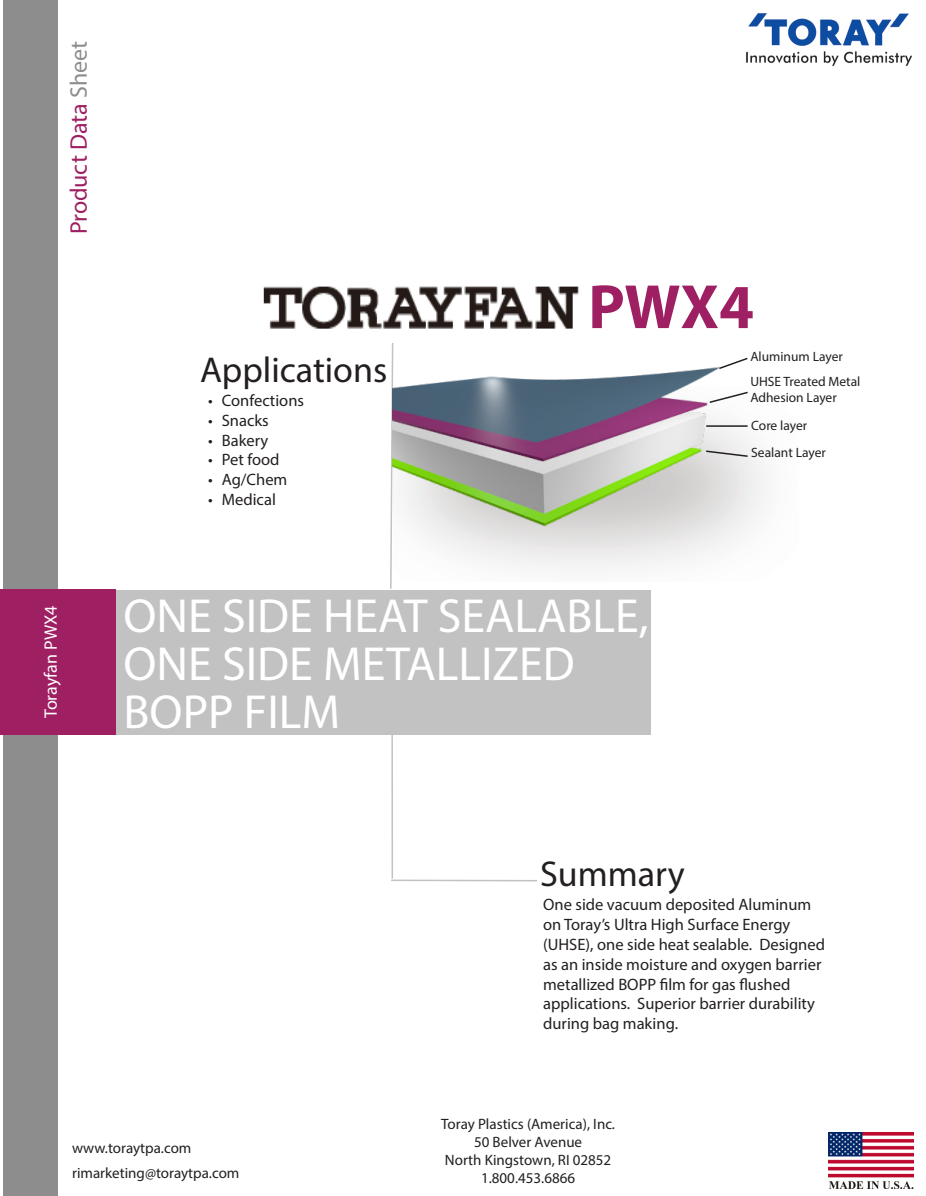
<style>
.page{position:relative;width:926px;height:1196px;background:#fff}
.page>*{position:absolute;margin:0;border:0;box-sizing:border-box;transform-origin:0 0}
.t1{font:700 63px "Myriad Pro";color:#9e1f62}
.t2{font:48px/48px "Myriad Pro";color:#fff}
.t3{font:36px "Myriad Pro";color:#231f20}
.t4{font:24px "Myriad Pro";color:#9e1f62}
.t5{font:18px "Myriad Pro";color:#fff}
.t6{font:16.5px/19.8px "Myriad Pro";color:#231f20}
.t7{font:15px "Myriad Pro";color:#231f20}
.t8{font:13.5px/16.2px "Myriad Pro";color:#231f20}
.s1{color:#8d8d8d}
</style>
<div class="page">
<img style="left:828px;top:1132px;width:85px;height:56px">
<svg style="left:390px;top:347px;width:2px;height:242px"></svg>
<hr style="left:391px;top:707px;width:2px;height:171px;background:#c3c2c2">
<hr style="left:391px;top:879px;width:146px;height:2px;background:#c3c2c2">
<div style="left:4px;top:0;width:54px;height:1195px;background:#8d8d8d"></div>
<img style="left:746px;top:13px;width:166px;height:53px">
<img style="left:263px;top:286px;width:316px;height:42px">
<div style="left:116px;top:589px;width:534px;height:145px;background:#c3c2c2"></div>
<div style="left:0;top:589px;width:116px;height:145px;background:#9e1f62"></div>
<img style="left:392px;top:317px;width:346px;height:230px">
<svg style="left:717px;top:356px;width:31px;height:14px"></svg>
<hr style="left:706px;top:425px;width:41px;height:2px;background:#231f20">
<svg style="left:704px;top:449px;width:45px;height:9px"></svg>
<svg style="left:707px;top:390px;width:41px;height:14px"></svg>
<p class="t4" style="left:64px;top:234px;width:195px;rotate:-90deg">Product Data <span class="s1">Sheet</span></p>
<p class="t5" style="left:40px;top:718px;width:114px;rotate:-90deg">Torayfan PWX4</p>
<p class="t3" style="left:200px;top:347px;width:189px">Applications</p>
<p class="t6" style="left:208px;top:390px;width:97px">• Confections</p>
<p class="t6" style="left:208px;top:410px;width:62px">• Snacks</p>
<p class="t6" style="left:208px;top:430px;width:61px">• Bakery</p>
<p class="t6" style="left:208px;top:449px;width:73px">• Pet food</p>
<p class="t6" style="left:208px;top:469px;width:81px">• Ag/Chem</p>
<p class="t6" style="left:208px;top:489px;width:69px">• Medical</p>
<p class="t1" style="left:588px;top:266px;width:167px">PWX4</p>
<p class="t8" style="left:750px;top:348px;width:94px">Aluminum Layer</p>
<p class="t8" style="left:750px;top:373px;width:112px">UHSE Treated Metal<br>Adhesion Layer</p>
<p class="t8" style="left:751px;top:416px;width:57px">Core layer</p>
<p class="t8" style="left:751px;top:444px;width:76px">Sealant Layer</p>
<p class="t2" style="left:123px;top:590px;width:526px">ONE SIDE HEAT SEALABLE,<br>ONE SIDE METALLIZED<br>BOPP FILM</p>
<p class="t7" style="left:72px;top:1138px;width:121px">www.toraytpa.com</p>
<p class="t7" style="left:72px;top:1163px;width:169px">rimarketing@toraytpa.com</p>
<p class="t3" style="left:540px;top:851px;width:146px">Summary</p>
<p class="t6" style="left:543px;top:894px;width:283px">One side vacuum deposited Aluminum on Toray’s Ultra High Surface Energy (UHSE), one side heat sealable. Designed as an inside moisture and oxygen barrier metallized BOPP film for gas flushed applications. Superior barrier durability during bag making.</p>
<p class="t7" style="left:441px;top:1114px;width:175px">Toray Plastics (America), Inc.</p>
<p class="t7" style="left:474px;top:1132px;width:110px">50 Belver Avenue</p>
<p class="t7" style="left:445px;top:1150px;width:168px">North Kingstown, RI 02852</p>
<p class="t7" style="left:481px;top:1168px;width:95px">1.800.453.6866</p>
</div>
